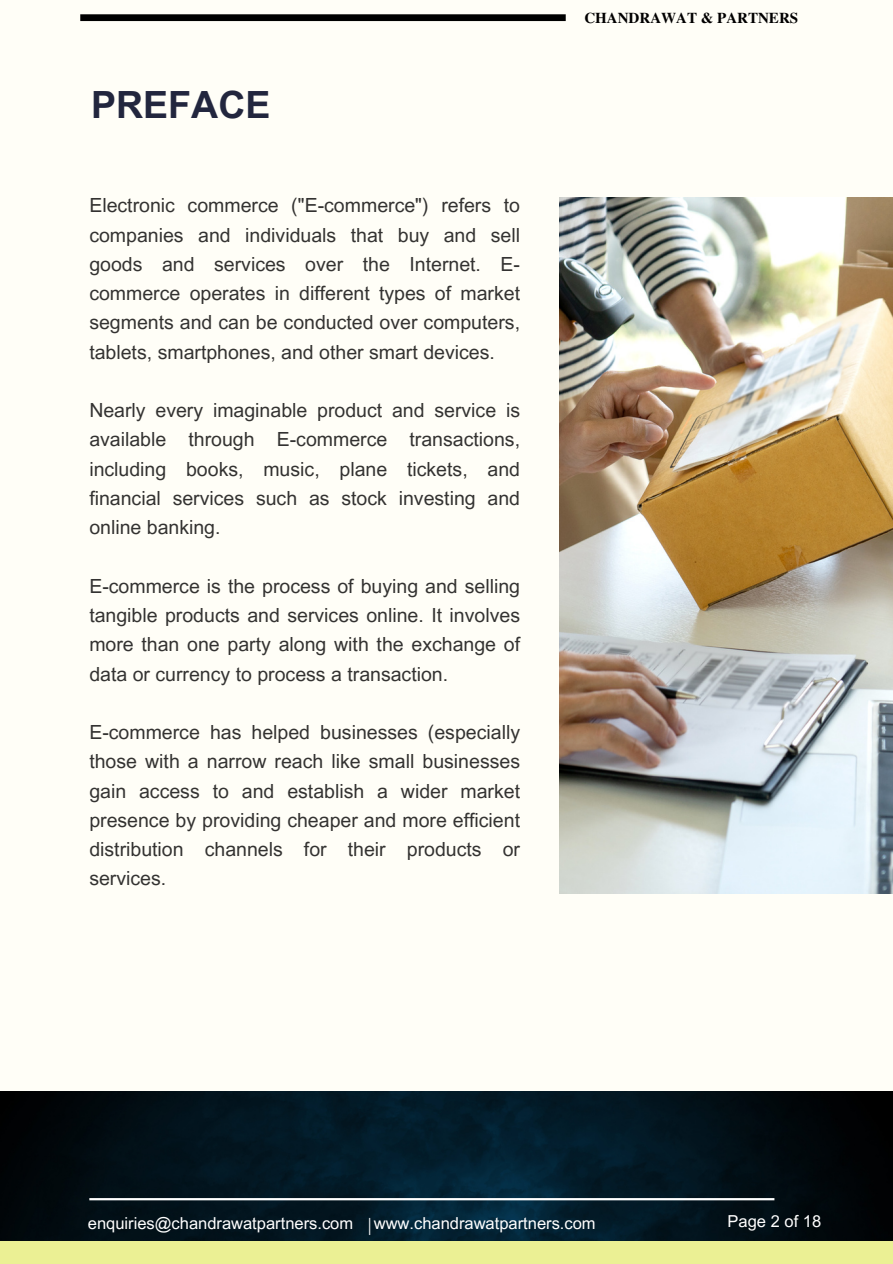
<style>
.page{position:relative;width:893px;height:1264px;background:#fff}
.page>*{position:absolute;margin:0;border:0;box-sizing:border-box;transform-origin:0 0}
.t1{font:700 37.5px "Arial MT Pro";color:#22263e}
.t2{font:19.5px/29.2px "Arial MT Pro";color:#000;text-align:justify}
.t3{font:18px "Glacial Indifference";color:#fff}
.t4{font:16.5px "Arial MT Pro";color:#fff}
.t5{font:700 15px "Te X Gyre Termes";color:#000}
</style>
<div class="page">
<div style="left:0;top:0;width:892px;height:1263px;background:#fffef7"></div>
<img style="left:0;top:1091px;width:892px;height:149px">
<img style="left:559px;top:197px;width:333px;height:696px">
<hr style="left:89px;top:1197px;width:685px;height:3px;background:#fff">
<div style="left:0;top:1240px;width:892px;height:23px;background:#ebf094"></div>
<div style="left:80px;top:14px;width:485px;height:7px;background:#000"></div>
<h3 class="t1" style="left:91px;top:91px;width:181px">PREFACE</h3>
<p class="t2" style="left:89px;top:193px;width:432px">Electronic commerce ("E-commerce") refers to companies and individuals that buy and sell goods and services over the Internet. E&shy;commerce operates in different types of market segments and can be conducted over computers, tablets, smartphones, and other smart devices.</p>
<p class="t2" style="left:89px;top:398px;width:432px">Nearly every imaginable product and service is available through E-commerce transactions, including books, music, plane tickets, and financial services such as stock investing and online banking.</p>
<p class="t2" style="left:89px;top:573px;width:432px">E-commerce is the process of buying and selling tangible products and services online. It involves more than one party along with the exchange of data or currency to process a transaction.</p>
<p class="t2" style="left:89px;top:720px;width:432px">E-commerce has helped businesses (especially those with a narrow reach like small businesses gain access to and establish a wider market presence by providing cheaper and more efficient distribution channels for their products or services.</p>
<h2 class="t5" style="left:584px;top:7px;width:215px">CHANDRAWAT &amp; PARTNERS</h2>
<h1 class="t4" style="left:88px;top:1216px;width:267px">enquiries@chandrawatpartners.com</h1>
<h2 class="t3" style="left:367px;top:1213px;width:7px">|</h2>
<h2 class="t4" style="left:374px;top:1216px;width:223px">www.chandrawatpartners.com</h2>
<h2 class="t4" style="left:727px;top:1214px;width:95px">Page 2 of 18</h2>
</div>
